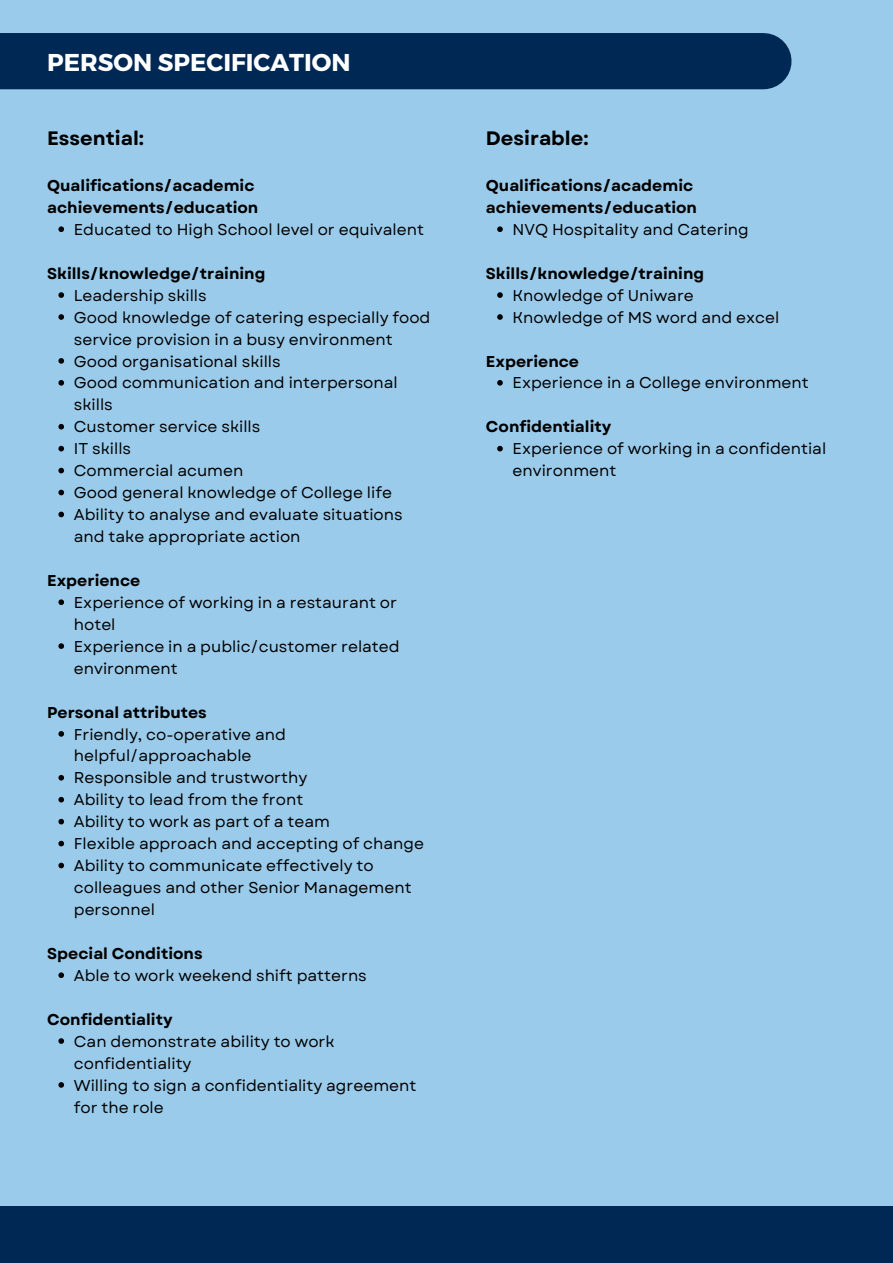
<style>
.page{position:relative;width:893px;height:1263px;background:#9bcbeb}
.page>*{position:absolute;margin:0;border:0;box-sizing:border-box;transform-origin:0 0}
.t1{font:700 24.38px "Montserrat";color:#fff}
.t2{font:700 19.42px "Garet";color:#000}
.t3{font:15.67px/21.9px "Garet";color:#000}
.t4{font:700 15.67px/21.9px "Garet";color:#000}
</style>
<div class="page">
<div style="left:0;top:33px;width:763px;height:56px;background:#002855"></div>
<div style="left:0;top:1206px;width:893px;height:57px;background:#002855"></div>
<svg style="left:58px;top:226px;width:6px;height:6px"></svg>
<svg style="left:58px;top:292px;width:6px;height:6px"></svg>
<svg style="left:58px;top:314px;width:6px;height:6px"></svg>
<svg style="left:58px;top:358px;width:6px;height:6px"></svg>
<svg style="left:58px;top:380px;width:6px;height:6px"></svg>
<svg style="left:58px;top:424px;width:6px;height:5px"></svg>
<svg style="left:58px;top:446px;width:6px;height:5px"></svg>
<svg style="left:58px;top:468px;width:6px;height:5px"></svg>
<svg style="left:58px;top:490px;width:6px;height:5px"></svg>
<svg style="left:58px;top:512px;width:6px;height:5px"></svg>
<svg style="left:58px;top:599px;width:6px;height:6px"></svg>
<svg style="left:58px;top:643px;width:6px;height:6px"></svg>
<svg style="left:58px;top:731px;width:6px;height:6px"></svg>
<svg style="left:58px;top:775px;width:6px;height:5px"></svg>
<svg style="left:58px;top:797px;width:6px;height:5px"></svg>
<svg style="left:58px;top:819px;width:6px;height:5px"></svg>
<svg style="left:58px;top:841px;width:6px;height:5px"></svg>
<svg style="left:58px;top:863px;width:6px;height:5px"></svg>
<svg style="left:58px;top:972px;width:6px;height:6px"></svg>
<svg style="left:58px;top:1038px;width:6px;height:6px"></svg>
<svg style="left:58px;top:1082px;width:6px;height:6px"></svg>
<svg style="left:497px;top:226px;width:6px;height:6px"></svg>
<svg style="left:497px;top:292px;width:6px;height:6px"></svg>
<svg style="left:497px;top:314px;width:6px;height:6px"></svg>
<svg style="left:497px;top:380px;width:6px;height:6px"></svg>
<svg style="left:497px;top:446px;width:6px;height:5px"></svg>
<h1 class="t1" style="left:47px;top:46px;width:305px">PERSON SPECIFICATION</h1>
<h2 class="t2" style="left:47px;top:125px;width:98px">Essential:</h2>
<h3 class="t4" style="left:47px;top:175px;width:213px">Qualifications/academic achievements/education</h3>
<p class="t3" style="left:74px;top:218px;width:352px">Educated to High School level or equivalent</p>
<h3 class="t4" style="left:47px;top:262px;width:220px">Skills/knowledge/training</h3>
<p class="t3" style="left:74px;top:284px;width:134px">Leadership skills</p>
<p class="t3" style="left:74px;top:306px;width:358px">Good knowledge of catering especially food service provision in a busy environment</p>
<p class="t3" style="left:74px;top:350px;width:208px">Good organisational skills</p>
<p class="t3" style="left:74px;top:372px;width:325px">Good communication and interpersonal skills</p>
<p class="t3" style="left:74px;top:416px;width:188px">Customer service skills</p>
<p class="t3" style="left:74px;top:438px;width:59px">IT skills</p>
<p class="t3" style="left:74px;top:460px;width:171px">Commercial acumen</p>
<p class="t3" style="left:74px;top:482px;width:320px">Good general knowledge of College life</p>
<p class="t3" style="left:74px;top:504px;width:330px">Ability to analyse and evaluate situations and take appropriate action</p>
<h3 class="t4" style="left:47px;top:569px;width:95px">Experience</h3>
<p class="t3" style="left:74px;top:591px;width:325px">Experience of working in a restaurant or hotel</p>
<p class="t3" style="left:74px;top:635px;width:327px">Experience in a public/customer related environment</p>
<h3 class="t4" style="left:47px;top:701px;width:161px">Personal attributes</h3>
<p class="t3" style="left:74px;top:723px;width:214px">Friendly, co-operative and helpful/approachable</p>
<p class="t3" style="left:74px;top:767px;width:235px">Responsible and trustworthy</p>
<p class="t3" style="left:74px;top:789px;width:231px">Ability to lead from the front</p>
<p class="t3" style="left:74px;top:811px;width:258px">Ability to work as part of a team</p>
<p class="t3" style="left:74px;top:833px;width:352px">Flexible approach and accepting of change</p>
<p class="t3" style="left:74px;top:855px;width:339px">Ability to communicate effectively to colleagues and other Senior Management personnel</p>
<h3 class="t4" style="left:47px;top:942px;width:157px">Special Conditions</h3>
<p class="t3" style="left:74px;top:964px;width:294px">Able to work weekend shift patterns</p>
<h3 class="t4" style="left:47px;top:1008px;width:127px">Confidentiality</h3>
<p class="t3" style="left:74px;top:1030px;width:262px">Can demonstrate ability to work confidentiality</p>
<p class="t3" style="left:74px;top:1074px;width:344px">Willing to sign a confidentiality agreement for the role</p>
<h2 class="t2" style="left:486px;top:125px;width:104px">Desirable:</h2>
<h3 class="t4" style="left:486px;top:175px;width:213px">Qualifications/academic achievements/education</h3>
<p class="t3" style="left:512px;top:218px;width:238px">NVQ Hospitality and Catering</p>
<h3 class="t4" style="left:486px;top:262px;width:220px">Skills/knowledge/training</h3>
<p class="t3" style="left:512px;top:284px;width:183px">Knowledge of Uniware</p>
<p class="t3" style="left:512px;top:306px;width:268px">Knowledge of MS word and excel</p>
<h3 class="t4" style="left:486px;top:350px;width:95px">Experience</h3>
<p class="t3" style="left:512px;top:372px;width:298px">Experience in a College environment</p>
<h3 class="t4" style="left:486px;top:416px;width:127px">Confidentiality</h3>
<p class="t3" style="left:512px;top:438px;width:315px">Experience of working in a confidential environment</p>
</div>
